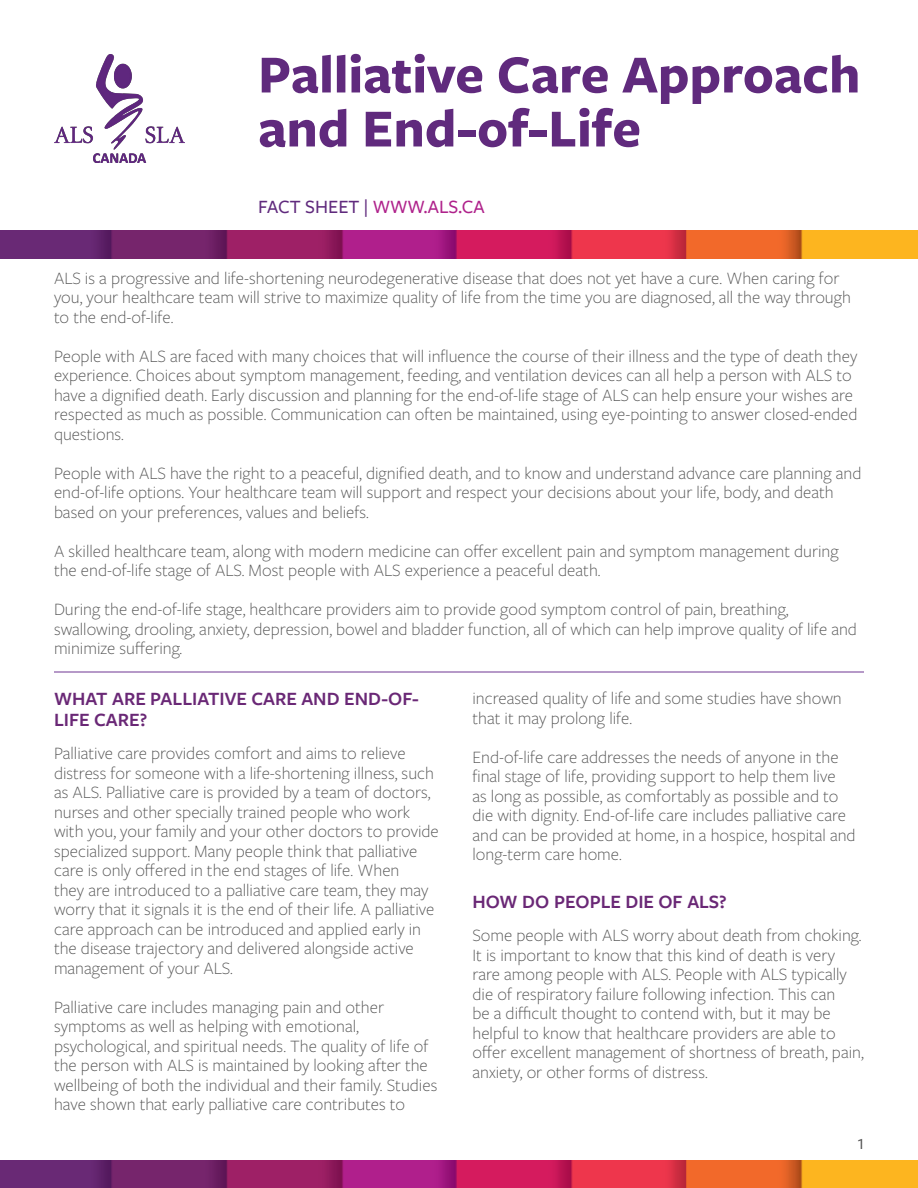
<style>
.page{position:relative;width:918px;height:1188px;background:#fff}
.page>*{position:absolute;margin:0;border:0;box-sizing:border-box;transform-origin:0 0}
.t1{font:700 55.5px/54px "Freight Sans Pro";color:#602a7d}
.t2{font:21px "Freight Sans Pro";color:#535353}
.t3{font:600 19.5px/21px "Freight Sans Pro";color:#6a2876}
.t4{font:500 19.5px "Freight Sans Pro";letter-spacing:-.005em;color:#602a7d}
.t5{font:300 18px/19.5px "Freight Sans Pro";color:#535353}
.s1{color:#af228b}
</style>
<div class="page">
<hr style="left:54px;top:672px;width:810px;height:1px;background:#6e3593">
<img style="left:0;top:1161px;width:918px;height:27px">
<img style="left:54px;top:54px;width:130px;height:108px">
<img style="left:0;top:231px;width:918px;height:27px">
<p class="t1" style="left:258px;top:45px;width:604px">Palliative Care Approach and End-of-Life</p>
<p class="t4" style="left:258px;top:193px;width:228px">FACT SHEET | <span class="s1">WWW.ALS.CA</span></p>
<p class="t5" style="left:54px;top:267px;width:798px">ALS is a progressive and life-shortening neurodegenerative disease that does not yet have a cure. When caring for you, your healthcare team will strive to maximize quality of life from the time you are diagnosed, all the way through to the end-of-life.</p>
<p class="t5" style="left:54px;top:345px;width:805px">People with ALS are faced with many choices that will influence the course of their illness and the type of death they experience. Choices about symptom management, feeding, and ventilation devices can all help a person with ALS to have a dignified death. Early discussion and planning for the end-of-life stage of ALS can help ensure your wishes are respected as much as possible. Communication can often be maintained, using eye-pointing to answer closed-ended questions.</p>
<p class="t5" style="left:54px;top:462px;width:809px">People with ALS have the right to a peaceful, dignified death, and to know and understand advance care planning and end-of-life options. Your healthcare team will support and respect your decisions about your life, body, and death based on your preferences, values and beliefs.</p>
<p class="t5" style="left:54px;top:540px;width:786px">A skilled healthcare team, along with modern medicine can offer excellent pain and symptom management during the end-of-life stage of ALS. Most people with ALS experience a peaceful death.</p>
<p class="t5" style="left:54px;top:599px;width:804px">During the end-of-life stage, healthcare providers aim to provide good symptom control of pain, breathing, swallowing, drooling, anxiety, depression, bowel and bladder function, all of which can help improve quality of life and minimize suffering.</p>
<p class="t3" style="left:54px;top:688px;width:366px">WHAT ARE PALLIATIVE CARE AND END-OF-<br>LIFE CARE?</p>
<p class="t5" style="left:54px;top:743px;width:386px">Palliative care provides comfort and aims to relieve distress for someone with a life-shortening illness, such as ALS. Palliative care is provided by a team of doctors, nurses and other specially trained people who work with you, your family and your other doctors to provide specialized support. Many people think that palliative care is only offered in the end stages of life. When<br>they are introduced to a palliative care team, they may worry that it signals it is the end of their life. A palliative care approach can be introduced and applied early in the disease trajectory and delivered alongside active management of your ALS.</p>
<p class="t5" style="left:54px;top:997px;width:385px">Palliative care includes managing pain and other symptoms as well as helping with emotional, psychological, and spiritual needs. The quality of life of the person with ALS is maintained by looking after the wellbeing of both the individual and their family. Studies have shown that early palliative care contributes to</p>
<p class="t5" style="left:472px;top:688px;width:371px">increased quality of life and some studies have shown that it may prolong life.</p>
<p class="t5" style="left:472px;top:746px;width:385px">End-of-life care addresses the needs of anyone in the final stage of life, providing support to help them live<br>as long as possible, as comfortably as possible and to die with dignity. End-of-life care includes palliative care and can be provided at home, in a hospice, hospital and long-term care home.</p>
<p class="t3" style="left:472px;top:891px;width:256px">HOW DO PEOPLE DIE OF ALS?</p>
<p class="t5" style="left:472px;top:925px;width:393px">Some people with ALS worry about death from choking.<br>It is important to know that this kind of death is very rare among people with ALS. People with ALS typically die of respiratory failure following infection. This can<br>be a difficult thought to contend with, but it may be helpful to know that healthcare providers are able to offer excellent management of shortness of breath, pain, anxiety, or other forms of distress.</p>
<p class="t2" style="left:858px;top:1128px;width:8px">1</p>
</div>
